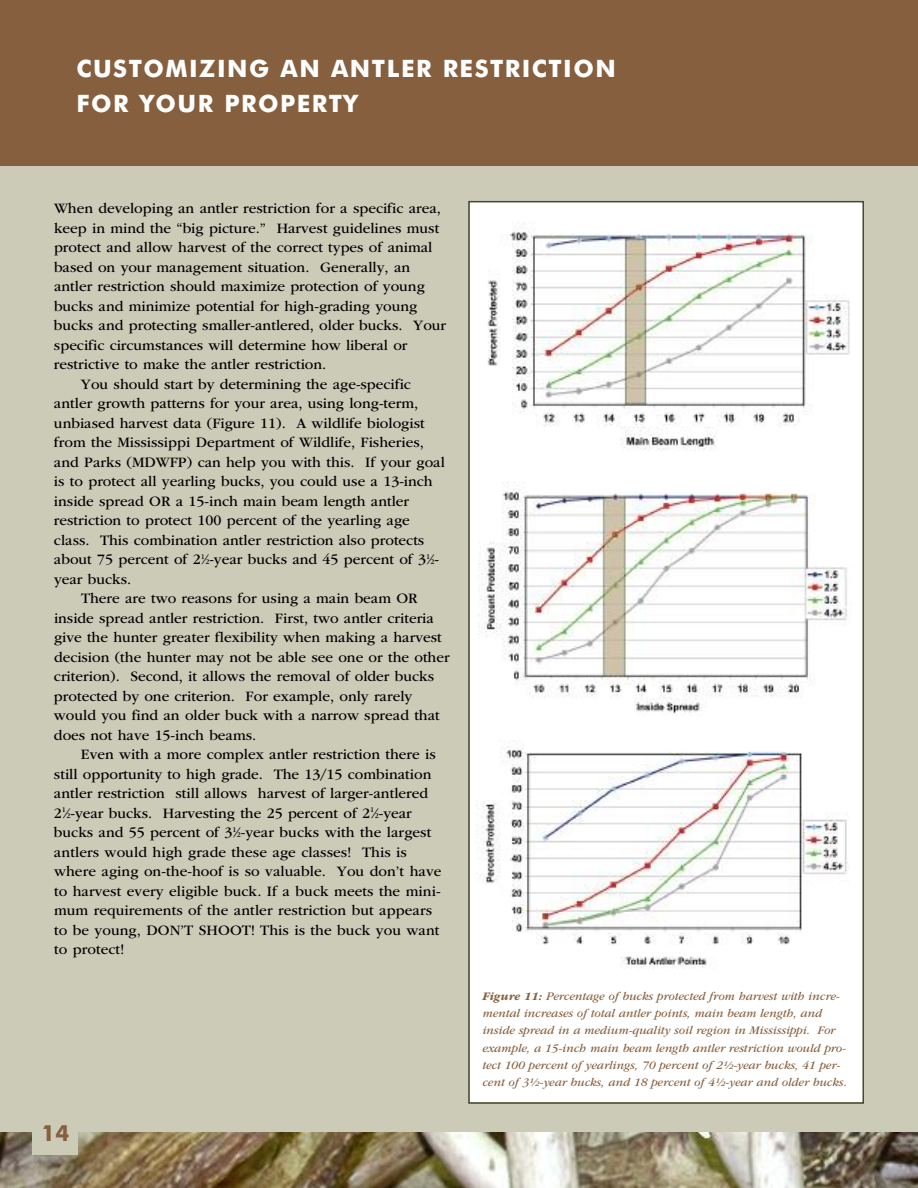
<style>
.page{position:relative;width:918px;height:1188px;background:#cccbb8}
.page>*{position:absolute;margin:0;border:0;box-sizing:border-box;transform-origin:0 0}
.t1{font:700 24px/34.5px "Futura BT";letter-spacing:.06em;color:#fff}
.t2{font:700 22.2px "Futura BT";color:#865f3f}
.t3{font:15px "ITC Garamond Std";color:#000}
.t4{font:italic 12px/17.2px "ITC Garamond Std";color:#865f3f}
.s1{font-size:7.5px}
.s2{font-weight:700}
</style>
<div class="page">
<div style="left:0;top:0;width:918px;height:166px;background:#865f3f"></div>
<img style="left:0;top:1133px;width:918px;height:55px">
<div style="left:33px;top:1110px;width:45px;height:45px;background:#cccbb8"></div>
<div style="left:470px;top:202px;width:392px;height:900px;background:#fff"></div>
<div style="left:468px;top:201px;width:396px;height:903px;border:2px solid #454b30"></div>
<img style="left:487px;top:227px;width:363px;height:223px">
<img style="left:478px;top:482px;width:369px;height:232px">
<img style="left:478px;top:740px;width:371px;height:229px">
<h1 class="t1" style="left:76px;top:52px;width:541px">CUSTOMIZING AN ANTLER RESTRICTION<br>FOR YOUR PROPERTY</h1>
<p class="t3" style="left:54px;top:203px;width:389px">When developing an antler restriction for a specific area,</p>
<p class="t3" style="left:54px;top:222px;width:387px">keep in mind the “big picture.” Harvest guidelines must</p>
<p class="t3" style="left:54px;top:242px;width:380px">protect and allow harvest of the correct types of animal</p>
<p class="t3" style="left:54px;top:261px;width:358px">based on your management situation. Generally, an</p>
<p class="t3" style="left:54px;top:281px;width:372px">antler restriction should maximize protection of young</p>
<p class="t3" style="left:54px;top:300px;width:365px">bucks and minimize potential for high-grading young</p>
<p class="t3" style="left:54px;top:320px;width:394px">bucks and protecting smaller-antlered, older bucks. Your</p>
<p class="t3" style="left:54px;top:339px;width:355px">specific circumstances will determine how liberal or</p>
<p class="t3" style="left:54px;top:359px;width:274px">restrictive to make the antler restriction.</p>
<p class="t3" style="left:81px;top:378px;width:331px">You should start by determining the age-specific</p>
<p class="t3" style="left:54px;top:398px;width:366px">antler growth patterns for your area, using long-term,</p>
<p class="t3" style="left:54px;top:417px;width:372px">unbiased harvest data (Figure 11). A wildlife biologist</p>
<p class="t3" style="left:54px;top:437px;width:371px">from the Mississippi Department of Wildlife, Fisheries,</p>
<p class="t3" style="left:54px;top:456px;width:392px">and Parks (MDWFP) can help you with this. If your goal</p>
<p class="t3" style="left:54px;top:476px;width:380px">is to protect all yearling bucks, you could use a 13-inch</p>
<p class="t3" style="left:54px;top:495px;width:357px">inside spread OR a 15-inch main beam length antler</p>
<p class="t3" style="left:54px;top:515px;width:357px">restriction to protect 100 percent of the yearling age</p>
<p class="t3" style="left:54px;top:534px;width:372px">class. This combination antler restriction also protects</p>
<p class="t3" style="left:54px;top:554px;width:387px">about 75 percent of 2<sup>1</sup>⁄<span class="s1">2</span>-year bucks and 45 percent of 3<sup>1</sup>⁄<span class="s1">2</span>-</p>
<p class="t3" style="left:54px;top:573px;width:79px">year bucks.</p>
<p class="t3" style="left:81px;top:593px;width:338px">There are two reasons for using a main beam OR</p>
<p class="t3" style="left:54px;top:612px;width:382px">inside spread antler restriction. First, two antler criteria</p>
<p class="t3" style="left:54px;top:632px;width:389px">give the hunter greater flexibility when making a harvest</p>
<p class="t3" style="left:54px;top:651px;width:397px">decision (the hunter may not be able see one or the other</p>
<p class="t3" style="left:54px;top:671px;width:382px">criterion). Second, it allows the removal of older bucks</p>
<p class="t3" style="left:54px;top:690px;width:360px">protected by one criterion. For example, only rarely</p>
<p class="t3" style="left:54px;top:710px;width:387px">would you find an older buck with a narrow spread that</p>
<p class="t3" style="left:54px;top:729px;width:204px">does not have 15-inch beams.</p>
<p class="t3" style="left:81px;top:749px;width:356px">Even with a more complex antler restriction there is</p>
<p class="t3" style="left:54px;top:768px;width:379px">still opportunity to high grade. The 13/15 combination</p>
<p class="t3" style="left:54px;top:788px;width:376px">antler restriction still allows harvest of larger-antlered</p>
<p class="t3" style="left:54px;top:807px;width:359px">2<sup>1</sup>⁄<span class="s1">2</span>-year bucks. Harvesting the 25 percent of 2<sup>1</sup>⁄<span class="s1">2</span>-year</p>
<p class="t3" style="left:54px;top:827px;width:379px">bucks and 55 percent of 3<sup>1</sup>⁄<span class="s1">2</span>-year bucks with the largest</p>
<p class="t3" style="left:54px;top:846px;width:354px">antlers would high grade these age classes! This is</p>
<p class="t3" style="left:54px;top:866px;width:389px">where aging on-the-hoof is so valuable. You don’t have</p>
<p class="t3" style="left:54px;top:885px;width:388px">to harvest every eligible buck. If a buck meets the mini-</p>
<p class="t3" style="left:54px;top:905px;width:380px">mum requirements of the antler restriction but appears</p>
<p class="t3" style="left:54px;top:924px;width:387px">to be young, DON’T SHOOT! This is the buck you want</p>
<p class="t3" style="left:54px;top:944px;width:72px">to protect!</p>
<h2 class="t2" style="left:42px;top:1120px;width:29px">14</h2>
<p class="t4" style="left:482px;top:988px;width:366px"><span class="s2">Figure 11:</span> Percentage of bucks protected from harvest with incre&shy;mental increases of total antler points, main beam length, and inside spread in a medium-quality soil region in Mississippi. For example, a 15-inch main beam length antler restriction would pro&shy;tect 100 percent of yearlings, 70 percent of 2½-year bucks, 41 per&shy;cent of 3½-year bucks, and 18 percent of 4½-year and older bucks.</p>
</div>
